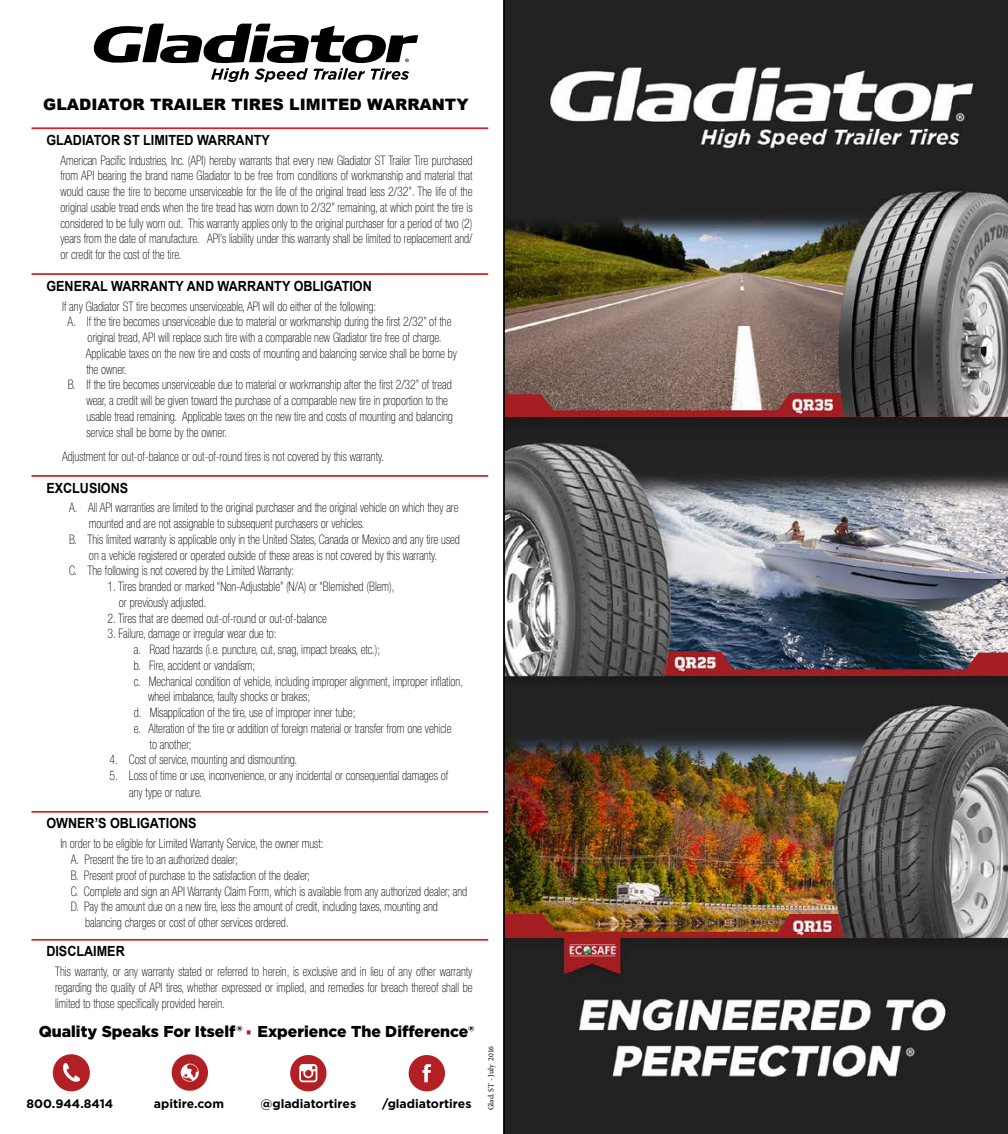
<style>
.page{position:relative;width:1008px;height:1134px;background:#fff}
.page>*{position:absolute;margin:0;border:0;box-sizing:border-box;transform-origin:0 0}
.t1{font:900 15.75px "Gotham";color:#000}
.t2{font:900 15.75px "Arial";color:#000}
.t3{font:700 14px "Arial";color:#000;scale:.9 1}
.t4{font:100 condensed 13.12px/15.8px "Helvetica Neue LT Std";color:#000;text-align:justify;scale:.9 1}
.t5{font:700 12.25px "Gotham";color:#000}
.t6{font:7.88px "Minion Pro";color:#000}
.s1{color:#be112e}
</style>
<div class="page">
<img style="left:503px;top:0;width:505px;height:1134px">
<hr style="left:32px;top:127px;width:456px;height:2px;background:#d2232a">
<hr style="left:32px;top:273px;width:456px;height:2px;background:#d2232a">
<hr style="left:32px;top:475px;width:456px;height:2px;background:#d2232a">
<hr style="left:32px;top:811px;width:456px;height:2px;background:#d2232a">
<hr style="left:32px;top:939px;width:456px;height:2px;background:#d2232a">
<svg style="left:53px;top:1054px;width:37px;height:37px"></svg>
<svg style="left:290px;top:1055px;width:37px;height:36px"></svg>
<svg style="left:409px;top:1055px;width:36px;height:36px"></svg>
<svg style="left:172px;top:1054px;width:36px;height:37px"></svg>
<svg style="left:94px;top:24px;width:324px;height:58px"></svg>
<p class="t2" style="left:43px;top:93px;width:427px">GLADIATOR TRAILER TIRES LIMITED WARRANTY</p>
<p class="t3" style="left:46px;top:131px;width:250px">GLADIATOR ST LIMITED WARRANTY</p>
<p class="t4" style="left:60px;top:152px;width:459px">American Pacific Industries, Inc. (API) hereby warrants that every new Gladiator ST Trailer Tire purchased from API bearing the brand name Gladiator to be free from conditions of workmanship and material that would cause the tire to become unserviceable for the life of the original tread less 2/32”. The life of the original usable tread ends when the tire tread has worn down to 2/32” remaining, at which point the tire is considered to be fully worn out. This warranty applies only to the original purchaser for a period of two (2) years from the date of manufacture. API’s liability under this warranty shall be limited to replacement and/ or credit for the cost of the tire.</p>
<p class="t3" style="left:46px;top:277px;width:363px">GENERAL WARRANTY AND WARRANTY OBLIGATION</p>
<p class="t4" style="left:62px;top:298px;width:351px">If any Gladiator ST tire becomes unserviceable, API will do either of the following:</p>
<p class="t4" style="left:67px;top:314px;width:428px">A. If the tire becomes unserviceable due to material or workmanship during the first 2/32” of the</p>
<p class="t4" style="left:88px;top:329px;width:395px">original tread, API will replace such tire with a comparable new Gladiator tire free of charge.</p>
<p class="t4" style="left:86px;top:345px;width:414px">Applicable taxes on the new tire and costs of mounting and balancing service shall be borne by</p>
<p class="t4" style="left:86px;top:361px;width:46px">the owner.</p>
<p class="t4" style="left:68px;top:377px;width:428px">B. If the tire becomes unserviceable due to material or workmanship after the first 2/32” of tread</p>
<p class="t4" style="left:86px;top:392px;width:403px">wear, a credit will be given toward the purchase of a comparable new tire in proportion to the</p>
<p class="t4" style="left:86px;top:408px;width:409px">usable tread remaining. Applicable taxes on the new tire and costs of mounting and balancing</p>
<p class="t4" style="left:86px;top:424px;width:158px">service shall be borne by the owner.</p>
<p class="t4" style="left:62px;top:448px;width:359px">Adjustment for out-of-balance or out-of-round tires is not covered by this warranty.</p>
<p class="t3" style="left:46px;top:478px;width:93px">EXCLUSIONS</p>
<p class="t4" style="left:69px;top:500px;width:434px">A. All API warranties are limited to the original purchaser and the original vehicle on which they are</p>
<p class="t4" style="left:89px;top:516px;width:308px">mounted and are not assignable to subsequent purchasers or vehicles.</p>
<p class="t4" style="left:69px;top:531px;width:436px">B. This limited warranty is applicable only in the United States, Canada or Mexico and any tire used</p>
<p class="t4" style="left:89px;top:547px;width:389px">on a vehicle registered or operated outside of these areas is not covered by this warranty.</p>
<p class="t4" style="left:69px;top:563px;width:252px">C. The following is not covered by the Limited Warranty:</p>
<p class="t4" style="left:119px;top:579px;width:308px;text-indent:-11px">1. Tires branded or marked “Non-Adjustable” (N/A) or “Blemished (Blem), or previously adjusted.</p>
<p class="t4" style="left:108px;top:610px;width:245px">2. Tires that are deemed out-of-round or out-of-balance</p>
<p class="t4" style="left:108px;top:626px;width:190px">3. Failure, damage or irregular wear due to:</p>
<p class="t4" style="left:134px;top:642px;width:275px">a. Road hazards (i.e. puncture, cut, snag, impact breaks, etc.);</p>
<p class="t4" style="left:134px;top:657px;width:137px">b. Fire, accident or vandalism;</p>
<p class="t4" style="left:134px;top:673px;width:367px">c. Mechanical condition of vehicle, including improper alignment, improper inflation,</p>
<p class="t4" style="left:148px;top:689px;width:182px">wheel imbalance, faulty shocks or brakes;</p>
<p class="t4" style="left:134px;top:705px;width:248px">d. Misapplication of the tire, use of improper inner tube;</p>
<p class="t4" style="left:134px;top:720px;width:354px">e. Alteration of the tire or addition of foreign material or transfer from one vehicle</p>
<p class="t4" style="left:150px;top:736px;width:48px">to another;</p>
<p class="t4" style="left:109px;top:752px;width:210px">4. Cost of service, mounting and dismounting.</p>
<p class="t4" style="left:129px;top:767px;width:356px;line-height:16.8px;text-indent:-20px">5. Loss of time or use, inconvenience, or any incidental or consequential damages of any type or nature.</p>
<p class="t3" style="left:46px;top:814px;width:168px">OWNER’S OBLIGATIONS</p>
<p class="t4" style="left:60px;top:836px;width:294px">In order to be eligible for Limited Warranty Service, the owner must:</p>
<p class="t4" style="left:71px;top:851px;width:187px">A. Present the tire to an authorized dealer;</p>
<p class="t4" style="left:71px;top:867px;width:267px">B. Present proof of purchase to the satisfaction of the dealer;</p>
<p class="t4" style="left:71px;top:883px;width:442px">C. Complete and sign an API Warranty Claim Form, which is available from any authorized dealer; and</p>
<p class="t4" style="left:71px;top:899px;width:409px">D. Pay the amount due on a new tire, less the amount of credit, including taxes, mounting and</p>
<p class="t4" style="left:85px;top:914px;width:228px">balancing charges or cost of other services ordered.</p>
<p class="t3" style="left:46px;top:942px;width:89px">DISCLAIMER</p>
<p class="t4" style="left:55px;top:964px;width:465px">This warranty, or any warranty stated or referred to herein, is exclusive and in lieu of any other warranty regarding the quality of API tires, whether expressed or implied, and remedies for breach thereof shall be limited to those specifically provided herein.</p>
<p class="t1" style="left:39px;top:1020px;width:437px">Quality Speaks For Itself® <span class="s1">■</span> Experience The Difference®</p>
<p class="t5" style="left:27px;top:1096px;width:88px">800.944.8414</p>
<p class="t5" style="left:154px;top:1095px;width:72px">apitire.com</p>
<p class="t5" style="left:260px;top:1095px;width:97px">@gladiatortires</p>
<p class="t5" style="left:382px;top:1095px;width:91px">/gladiatortires</p>
<p class="t6" style="left:486px;top:1110px;width:66px;rotate:-90deg">Glad. ST - July 2016</p>
</div>
